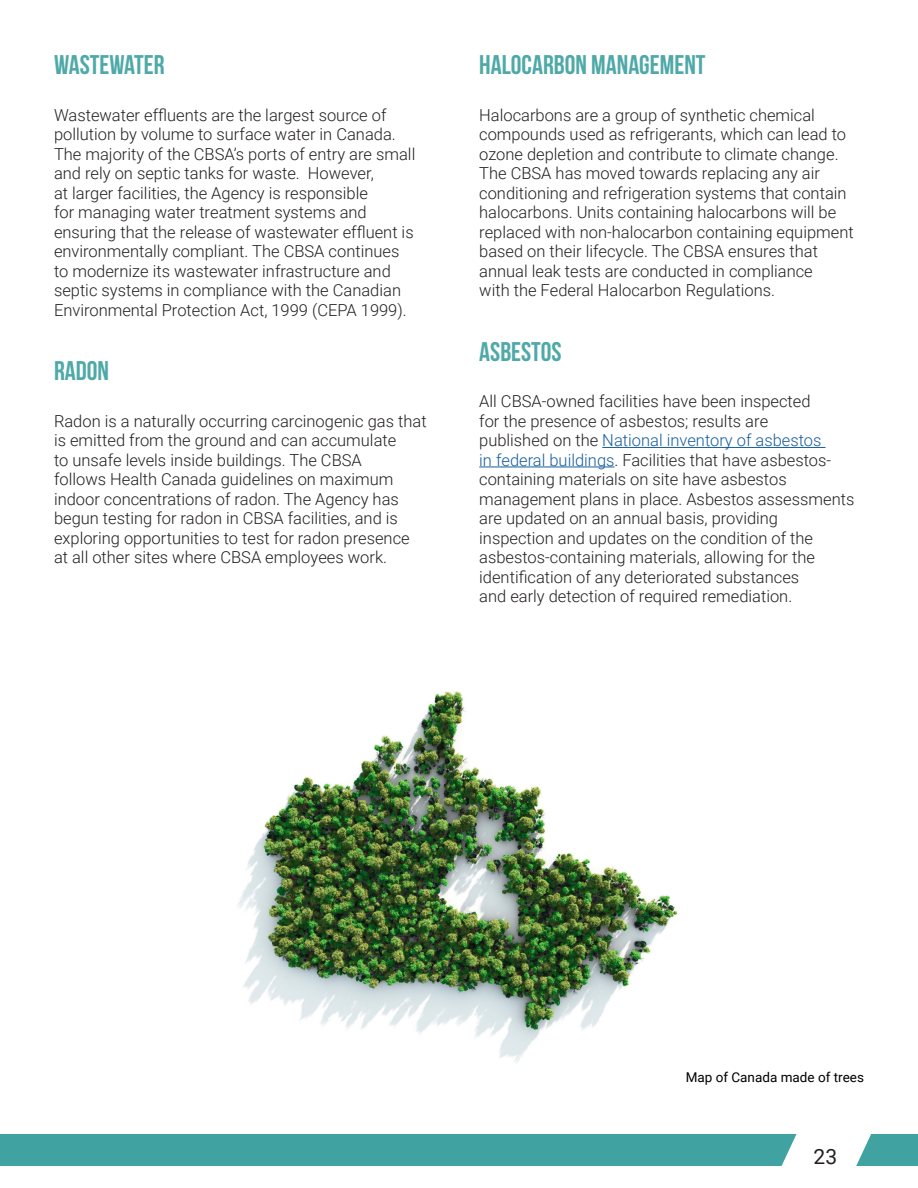
<style>
.page{position:relative;width:918px;height:1188px;background:#fff}
.page>*{position:absolute;margin:0;border:0;box-sizing:border-box;transform-origin:0 0}
.Paragraph_D_-_Header{font:700 27px "Bebas Neue";color:#4ea9a8}
.t1{font:21px "Roboto";color:#231f20}
.Paragraph_A{font:300 16.5px/19.5px "Roboto";color:#231f20}
.Image_Under{font:13.5px "Roboto";color:#000}
.s1{color:#175d9e}
</style>
<div class="page">
<div style="left:0;top:1134px;width:918px;height:32px;background:#40a2a1"></div>
<svg style="left:781px;top:1134px;width:90px;height:32px"></svg>
<img style="left:237px;top:691px;width:441px;height:372px">
<hr style="left:602px;top:447px;width:223px;height:1px;background:#175d9e">
<hr style="left:479px;top:467px;width:136px;height:1px;background:#175d9e">
<p class="Paragraph_D_-_Header" style="left:54px;top:50px;width:112px">WASTEWATER</p>
<p class="Paragraph_A" style="left:54px;top:105px;width:363px">Wastewater effluents are the largest source of pollution by volume to surface water in Canada.<br>The majority of the CBSA’s ports of entry are small and rely on septic tanks for waste. However,<br>at larger facilities, the Agency is responsible<br>for managing water treatment systems and ensuring that the release of wastewater effluent is environmentally compliant. The CBSA continues to modernize its wastewater infrastructure and septic systems in compliance with the Canadian Environmental Protection Act, 1999 (CEPA 1999).</p>
<p class="Paragraph_D_-_Header" style="left:54px;top:356px;width:57px">RADON</p>
<p class="Paragraph_A" style="left:54px;top:411px;width:374px">Radon is a naturally occurring carcinogenic gas that is emitted from the ground and can accumulate<br>to unsafe levels inside buildings. The CBSA<br>follows Health Canada guidelines on maximum indoor concentrations of radon. The Agency has begun testing for radon in CBSA facilities, and is exploring opportunities to test for radon presence at all other sites where CBSA employees work.</p>
<p class="Paragraph_D_-_Header" style="left:479px;top:50px;width:228px">HALOCARBON MANAGEMENT</p>
<p class="Paragraph_A" style="left:479px;top:105px;width:376px">Halocarbons are a group of synthetic chemical compounds used as refrigerants, which can lead to ozone depletion and contribute to climate change.<br>The CBSA has moved towards replacing any air conditioning and refrigeration systems that contain halocarbons. Units containing halocarbons will be replaced with non-halocarbon containing equipment based on their lifecycle. The CBSA ensures that annual leak tests are conducted in compliance<br>with the Federal Halocarbon Regulations.</p>
<p class="Paragraph_D_-_Header" style="left:479px;top:337px;width:84px">ASBESTOS</p>
<p class="Paragraph_A" style="left:479px;top:391px;width:377px">All CBSA-owned facilities have been inspected<br>for the presence of asbestos; results are<br>published on the <span class="s1">National inventory of asbestos<br>in federal buildings</span>. Facilities that have asbestos&shy;containing materials on site have asbestos management plans in place. Asbestos assessments are updated on an annual basis, providing inspection and updates on the condition of the asbestos-containing materials, allowing for the identification of any deteriorated substances<br>and early detection of required remediation.</p>
<p class="Image_Under" style="left:686px;top:1068px;width:180px">Map of Canada made of trees</p>
<p class="t1" style="left:814px;top:1142px;width:25px">23</p>
</div>
